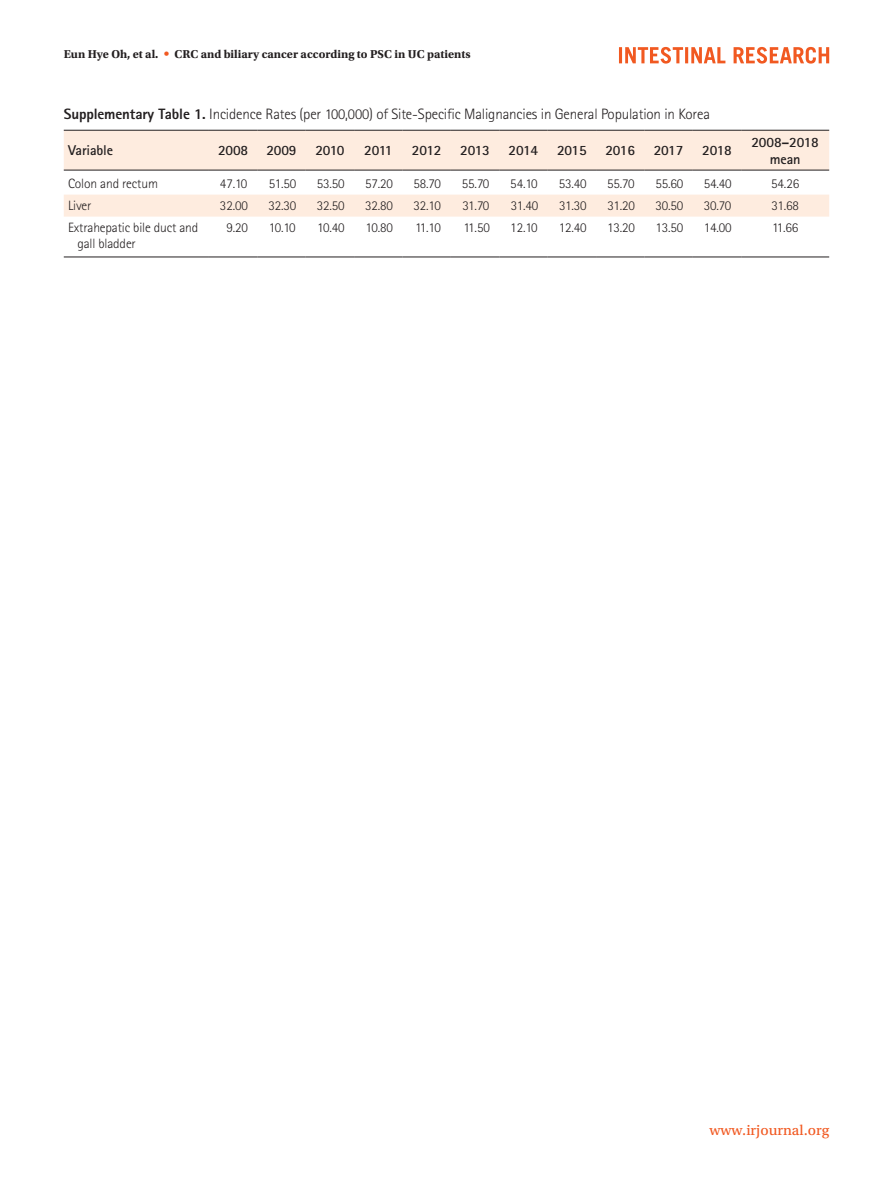
<style>
.page{position:relative;width:893px;height:1191px;background:#fff}
.page>*{position:absolute;margin:0;border:0;box-sizing:border-box;transform-origin:0 0}
.표그림제목{font:300 15px "Rotis Sans Serif Std";letter-spacing:-.01em;color:#231f20}
.t1{font:15px "Utopia Std Capt";color:#f15921}
.표항목{font:700 14.25px/17.1px "Rotis Sans Serif Std";letter-spacing:-.01em;color:#231f20;text-align:center}
.표본문{font:300 13.5px/16.2px "Rotis Sans Serif Std";letter-spacing:-.01em;color:#231f20}
.t2{font:700 12px "Utopia Std";color:#231f20}
.s1{font-family:"Univers LT Std";font-weight:400;color:#f15921}
.s2{font-weight:800}
</style>
<div class="page">
<svg style="left:619px;top:47px;width:210px;height:17px"></svg>
<svg style="left:64px;top:131px;width:765px;height:86px;fill:#feecdf"></svg>
<hr style="left:64px;top:130px;width:145px;height:1px;background:#231f20">
<hr style="left:209px;top:130px;width:48px;height:1px;background:#231f20">
<hr style="left:257px;top:130px;width:49px;height:1px;background:#231f20">
<hr style="left:306px;top:130px;width:48px;height:1px;background:#231f20">
<hr style="left:354px;top:130px;width:48px;height:1px;background:#231f20">
<hr style="left:402px;top:130px;width:49px;height:1px;background:#231f20">
<hr style="left:451px;top:130px;width:48px;height:1px;background:#231f20">
<hr style="left:499px;top:130px;width:49px;height:1px;background:#231f20">
<hr style="left:548px;top:130px;width:48px;height:1px;background:#231f20">
<hr style="left:596px;top:130px;width:48px;height:1px;background:#231f20">
<hr style="left:644px;top:130px;width:49px;height:1px;background:#231f20">
<hr style="left:693px;top:130px;width:48px;height:1px;background:#231f20">
<hr style="left:741px;top:130px;width:88px;height:1px;background:#231f20">
<hr style="left:64px;top:170px;width:145px;height:1px;background:#231f20">
<hr style="left:209px;top:170px;width:48px;height:1px;background:#231f20">
<hr style="left:257px;top:170px;width:49px;height:1px;background:#231f20">
<hr style="left:306px;top:170px;width:48px;height:1px;background:#231f20">
<hr style="left:354px;top:170px;width:48px;height:1px;background:#231f20">
<hr style="left:402px;top:170px;width:49px;height:1px;background:#231f20">
<hr style="left:451px;top:170px;width:48px;height:1px;background:#231f20">
<hr style="left:499px;top:170px;width:49px;height:1px;background:#231f20">
<hr style="left:548px;top:170px;width:48px;height:1px;background:#231f20">
<hr style="left:596px;top:170px;width:48px;height:1px;background:#231f20">
<hr style="left:644px;top:170px;width:49px;height:1px;background:#231f20">
<hr style="left:693px;top:170px;width:48px;height:1px;background:#231f20">
<hr style="left:741px;top:170px;width:88px;height:1px;background:#231f20">
<hr style="left:64px;top:256px;width:145px;height:1px;background:#231f20">
<hr style="left:209px;top:256px;width:48px;height:1px;background:#231f20">
<hr style="left:257px;top:256px;width:49px;height:1px;background:#231f20">
<hr style="left:306px;top:256px;width:48px;height:1px;background:#231f20">
<hr style="left:354px;top:256px;width:48px;height:1px;background:#231f20">
<hr style="left:402px;top:256px;width:49px;height:1px;background:#231f20">
<hr style="left:451px;top:256px;width:48px;height:1px;background:#231f20">
<hr style="left:499px;top:256px;width:49px;height:1px;background:#231f20">
<hr style="left:548px;top:256px;width:48px;height:1px;background:#231f20">
<hr style="left:596px;top:256px;width:48px;height:1px;background:#231f20">
<hr style="left:644px;top:256px;width:49px;height:1px;background:#231f20">
<hr style="left:693px;top:256px;width:48px;height:1px;background:#231f20">
<hr style="left:741px;top:256px;width:88px;height:1px;background:#231f20">
<p class="t2" style="left:64px;top:47px;width:408px">Eun Hye Oh, et al. <span class="s1">•</span> CRC and biliary cancer according to PSC in UC patients</p>
<p class="표그림제목" style="left:64px;top:105px;width:648px"><span class="s2">Supplementary Table 1.</span> Incidence Rates (per 100,000) of Site-Specific Malignancies in General Population in Korea</p>
<p class="표항목" style="left:68px;top:141px;width:47px">Variable</p>
<p class="표항목" style="left:218px;top:141px;width:32px">2008</p>
<p class="표항목" style="left:266px;top:141px;width:32px">2009</p>
<p class="표항목" style="left:315px;top:141px;width:31px">2010</p>
<p class="표항목" style="left:364px;top:141px;width:30px">2011</p>
<p class="표항목" style="left:412px;top:141px;width:31px">2012</p>
<p class="표항목" style="left:460px;top:141px;width:31px">2013</p>
<p class="표항목" style="left:509px;top:141px;width:31px">2014</p>
<p class="표항목" style="left:557px;top:141px;width:31px">2015</p>
<p class="표항목" style="left:605px;top:141px;width:31px">2016</p>
<p class="표항목" style="left:654px;top:141px;width:31px">2017</p>
<p class="표항목" style="left:702px;top:141px;width:31px">2018</p>
<p class="표항목" style="left:751px;top:133px;width:69px">2008–2018 mean</p>
<p class="표본문" style="left:68px;top:176px;width:91px">Colon and rectum</p>
<p class="표본문" style="left:220px;top:176px;width:29px">47.10</p>
<p class="표본문" style="left:269px;top:176px;width:29px">51.50</p>
<p class="표본문" style="left:317px;top:176px;width:29px">53.50</p>
<p class="표본문" style="left:365px;top:176px;width:29px">57.20</p>
<p class="표본문" style="left:414px;top:176px;width:29px">58.70</p>
<p class="표본문" style="left:462px;top:176px;width:29px">55.70</p>
<p class="표본문" style="left:510px;top:176px;width:29px">54.10</p>
<p class="표본문" style="left:559px;top:176px;width:29px">53.40</p>
<p class="표본문" style="left:607px;top:176px;width:29px">55.70</p>
<p class="표본문" style="left:655px;top:176px;width:29px">55.60</p>
<p class="표본문" style="left:704px;top:176px;width:29px">54.40</p>
<p class="표본문" style="left:771px;top:176px;width:29px">54.26</p>
<p class="표본문" style="left:68px;top:198px;width:25px">Liver</p>
<p class="표본문" style="left:220px;top:198px;width:29px">32.00</p>
<p class="표본문" style="left:268px;top:198px;width:29px">32.30</p>
<p class="표본문" style="left:317px;top:198px;width:29px">32.50</p>
<p class="표본문" style="left:365px;top:198px;width:29px">32.80</p>
<p class="표본문" style="left:414px;top:198px;width:29px">32.10</p>
<p class="표본문" style="left:462px;top:198px;width:28px">31.70</p>
<p class="표본문" style="left:511px;top:198px;width:29px">31.40</p>
<p class="표본문" style="left:559px;top:198px;width:29px">31.30</p>
<p class="표본문" style="left:608px;top:198px;width:29px">31.20</p>
<p class="표본문" style="left:655px;top:198px;width:29px">30.50</p>
<p class="표본문" style="left:704px;top:198px;width:29px">30.70</p>
<p class="표본문" style="left:771px;top:198px;width:29px">31.68</p>
<p class="표본문" style="left:77px;top:220px;width:122px;text-indent:-9px">Extrahepatic bile duct and gall bladder</p>
<p class="표본문" style="left:226px;top:220px;width:23px">9.20</p>
<p class="표본문" style="left:269px;top:220px;width:28px">10.10</p>
<p class="표본문" style="left:317px;top:220px;width:29px">10.40</p>
<p class="표본문" style="left:366px;top:220px;width:29px">10.80</p>
<p class="표본문" style="left:415px;top:220px;width:27px">11.10</p>
<p class="표본문" style="left:463px;top:220px;width:28px">11.50</p>
<p class="표본문" style="left:510px;top:220px;width:29px">12.10</p>
<p class="표본문" style="left:559px;top:220px;width:29px">12.40</p>
<p class="표본문" style="left:607px;top:220px;width:29px">13.20</p>
<p class="표본문" style="left:655px;top:220px;width:29px">13.50</p>
<p class="표본문" style="left:704px;top:220px;width:29px">14.00</p>
<p class="표본문" style="left:772px;top:220px;width:28px">11.66</p>
<p class="t1" style="left:710px;top:1122px;width:121px">www.irjournal.org</p>
</div>
